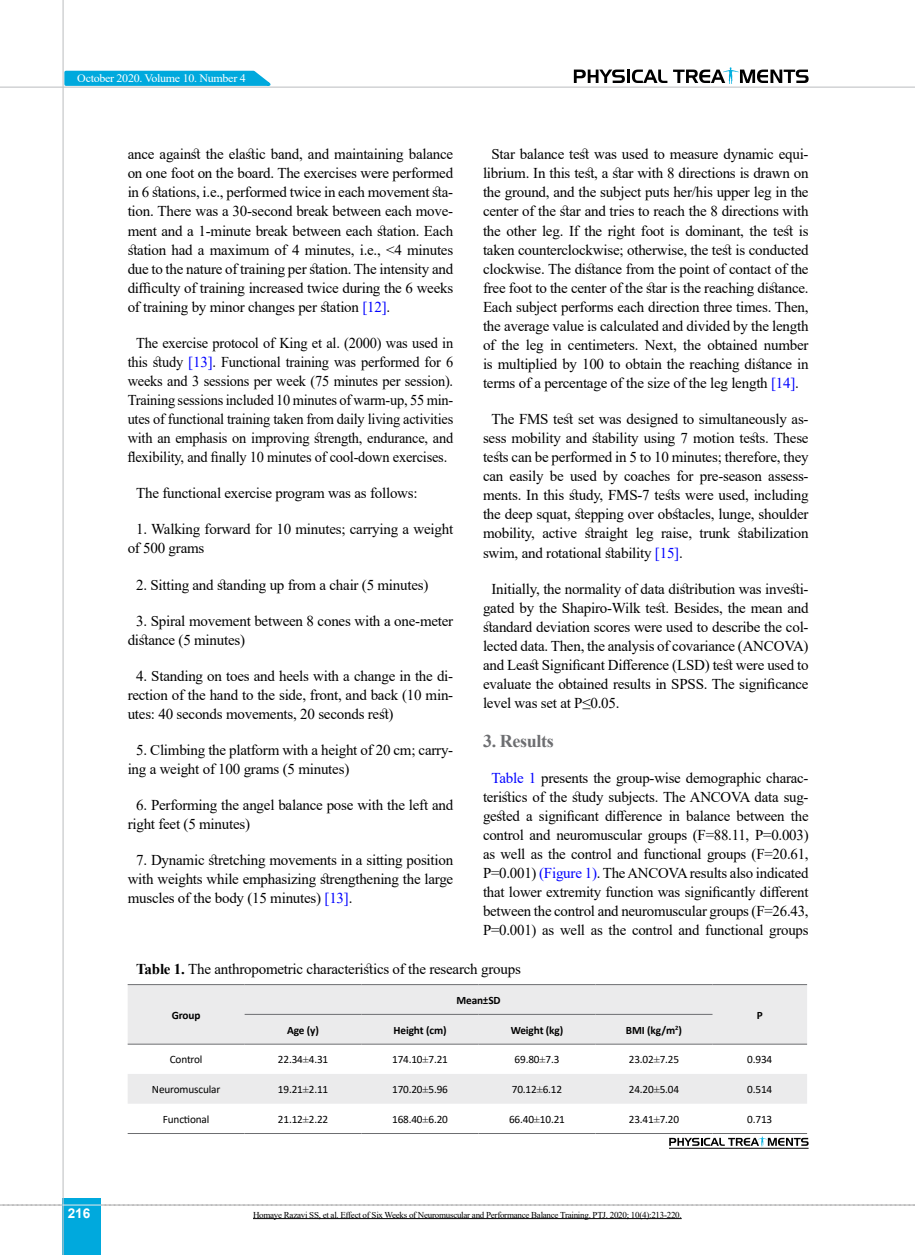
<style>
.page{position:relative;width:915px;height:1255px;background:#fff}
.page>*{position:absolute;margin:0;border:0;box-sizing:border-box;transform-origin:0 0}
.t1{font:700 18px "Times New Roman";letter-spacing:-.02em;color:#6d6e71}
.t2{font:15px/19px "Times New Roman";letter-spacing:-.015em;color:#000;text-align:justify}
.t3{font:15px/19px "Times New Roman";letter-spacing:-.015em;color:#000;text-align:center;scale:.96 1}
.t4{font:700 13.5px "Arial";color:#fff}
.t5{font:11.4px "Times New Roman";letter-spacing:-.025em;color:#fff;scale:1.05 1}
.t6{font:11.25px "Calibri";letter-spacing:-.015em;color:#000}
.t7{font:700 11.25px "Calibri";letter-spacing:-.01em;color:#000}
.t8{font:9px "Times New Roman";letter-spacing:-.03em;color:#000}
.s1{color:#00f}
.s2{font-weight:700}
.s3{font-family:"Times New Roman"}
</style>
<div class="page">
<svg style="left:0;top:1204px;width:915px;height:1px"></svg>
<div style="left:63px;top:1198px;width:38px;height:56px;background:#00a9dd"></div>
<hr style="left:62px;top:0;width:2px;height:1254px;background:#c2c4c6">
<hr style="left:0;top:87px;width:914px;height:1px;background:#c2c4c6">
<hr style="left:63px;top:1204px;width:38px;height:1px;background:#ebebec">
<svg style="left:63px;top:69px;width:215px;height:18px;background:#36bae2"></svg>
<svg style="left:573px;top:67px;width:235px;height:17px"></svg>
<svg style="left:128px;top:985px;width:678px;height:118px;fill:#ebebec"></svg>
<hr style="left:128px;top:984px;width:116px;height:1px;background:#6d6e71">
<hr style="left:244px;top:984px;width:117px;height:1px;background:#6d6e71">
<hr style="left:361px;top:984px;width:117px;height:1px;background:#6d6e71">
<hr style="left:478px;top:984px;width:117px;height:1px;background:#6d6e71">
<hr style="left:595px;top:984px;width:117px;height:1px;background:#6d6e71">
<hr style="left:712px;top:984px;width:94px;height:1px;background:#6d6e71">
<hr style="left:244px;top:1013px;width:117px;height:1px;background:#6d6e71">
<hr style="left:361px;top:1013px;width:117px;height:1px;background:#6d6e71">
<hr style="left:478px;top:1013px;width:117px;height:1px;background:#6d6e71">
<hr style="left:595px;top:1013px;width:117px;height:1px;background:#6d6e71">
<hr style="left:128px;top:1043px;width:116px;height:1px;background:#6d6e71">
<hr style="left:244px;top:1043px;width:117px;height:1px;background:#6d6e71">
<hr style="left:361px;top:1043px;width:117px;height:1px;background:#6d6e71">
<hr style="left:478px;top:1043px;width:117px;height:1px;background:#6d6e71">
<hr style="left:595px;top:1043px;width:117px;height:1px;background:#6d6e71">
<hr style="left:712px;top:1043px;width:94px;height:1px;background:#6d6e71">
<hr style="left:128px;top:1133px;width:116px;height:1px;background:#6d6e71">
<hr style="left:244px;top:1133px;width:117px;height:1px;background:#6d6e71">
<hr style="left:361px;top:1133px;width:117px;height:1px;background:#6d6e71">
<hr style="left:478px;top:1133px;width:117px;height:1px;background:#6d6e71">
<hr style="left:595px;top:1133px;width:117px;height:1px;background:#6d6e71">
<hr style="left:712px;top:1133px;width:94px;height:1px;background:#6d6e71">
<svg style="left:669px;top:1136px;width:139px;height:10px"></svg>
<hr style="left:668px;top:1147px;width:140px;height:1px;background:#000">
<hr style="left:253px;top:1218px;width:428px;height:1px;background:#000">
<p class="t5" style="left:77px;top:70px;width:162px">October 2020. Volume 10. Number 4</p>
<p class="t2" style="left:128px;top:144px;width:327px">ance against the elastic band, and maintaining balance on one foot on the board. The exercises were performed in 6 stations, i.e., performed twice in each movement sta&shy;tion. There was a 30-second break between each move&shy;ment and a 1-minute break between each station. Each station had a maximum of 4 minutes, i.e., &lt;4 minutes due to the nature of training per station. The intensity and difficulty of training increased twice during the 6 weeks of training by minor changes per station <span class="s1">[12]</span>.</p>
<p class="t3" style="left:128px;top:333px;width:340px">The exercise protocol of King et al. (2000) was used in this study <span class="s1">[13]</span>. Functional training was performed for 6 weeks and 3 sessions per week (75 minutes per session).<br>Training sessions included 10 minutes of warm-up, 55 min&shy;utes of functional training taken from daily living activities with an emphasis on improving strength, endurance, and flexibility, and finally 10 minutes of cool-down exercises.</p>
<p class="t2" style="left:136px;top:483px;width:283px">The functional exercise program was as follows:</p>
<p class="t2" style="left:128px;top:519px;width:327px;text-indent:9px">1. Walking forward for 10 minutes; carrying a weight of 500 grams</p>
<p class="t2" style="left:136px;top:574px;width:294px">2. Sitting and standing up from a chair (5 minutes)</p>
<p class="t2" style="left:128px;top:610px;width:327px;text-indent:9px">3. Spiral movement between 8 cones with a one-meter distance (5 minutes)</p>
<p class="t2" style="left:128px;top:665px;width:327px;text-indent:9px">4. Standing on toes and heels with a change in the di&shy;rection of the hand to the side, front, and back (10 min&shy;utes: 40 seconds movements, 20 seconds rest)</p>
<p class="t2" style="left:128px;top:740px;width:327px;text-indent:9px">5. Climbing the platform with a height of 20 cm; carry&shy;ing a weight of 100 grams (5 minutes)</p>
<p class="t2" style="left:128px;top:795px;width:327px;text-indent:9px">6. Performing the angel balance pose with the left and right feet (5 minutes)</p>
<p class="t2" style="left:128px;top:850px;width:327px;text-indent:9px">7. Dynamic stretching movements in a sitting position with weights while emphasizing strengthening the large muscles of the body (15 minutes) <span class="s1">[13]</span>.</p>
<p class="t2" style="left:483px;top:144px;width:327px;text-indent:9px">Star balance test was used to measure dynamic equi&shy;librium. In this test, a star with 8 directions is drawn on the ground, and the subject puts her/his upper leg in the center of the star and tries to reach the 8 directions with the other leg. If the right foot is dominant, the test is taken counterclockwise; otherwise, the test is conducted clockwise. The distance from the point of contact of the free foot to the center of the star is the reaching distance.<br>Each subject performs each direction three times. Then, the average value is calculated and divided by the length of the leg in centimeters. Next, the obtained number is multiplied by 100 to obtain the reaching distance in terms of a percentage of the size of the leg length <span class="s1">[14]</span>.</p>
<p class="t2" style="left:483px;top:409px;width:327px;text-indent:9px">The FMS test set was designed to simultaneously as&shy;sess mobility and stability using 7 motion tests. These tests can be performed in 5 to 10 minutes; therefore, they can easily be used by coaches for pre-season assess&shy;ments. In this study, FMS-7 tests were used, including the deep squat, stepping over obstacles, lunge, shoulder mobility, active straight leg raise, trunk stabilization swim, and rotational stability <span class="s1">[15]</span>.</p>
<p class="t2" style="left:483px;top:578px;width:327px;text-indent:9px">Initially, the normality of data distribution was investi&shy;gated by the Shapiro-Wilk test. Besides, the mean and standard deviation scores were used to describe the col&shy;lected data. Then, the analysis of covariance (ANCOVA) and Least Significant Difference (LSD) test were used to evaluate the obtained results in SPSS. The significance level was set at P≤0.05.</p>
<p class="t1" style="left:483px;top:727px;width:72px">3. Results</p>
<p class="t2" style="left:483px;top:767px;width:327px;text-align:center"><span class="s1">Table 1</span> presents the group-wise demographic charac&shy;teristics of the study subjects. The ANCOVA data sug&shy;gested a significant difference in balance between the control and neuromuscular groups (F=88.11, P=0.003) as well as the control and functional groups (F=20.61, P=0.001) <span class="s1">(Figure 1)</span>. The ANCOVA results also indicated that lower extremity function was significantly different between the control and neuromuscular groups (F=26.43, P=0.001) as well as the control and functional groups</p>
<p class="t2" style="left:136px;top:958px;width:386px"><span class="s2">Table 1.</span> The anthropometric characteristics of the research groups</p>
<p class="t7" style="left:172px;top:1006px;width:30px">Group</p>
<p class="t7" style="left:456px;top:991px;width:46px">Mean±SD</p>
<p class="t7" style="left:756px;top:1006px;width:7px">P</p>
<p class="t7" style="left:287px;top:1021px;width:33px">Age (y)</p>
<p class="t7" style="left:393px;top:1021px;width:54px">Height (cm)</p>
<p class="t7" style="left:510px;top:1021px;width:54px">Weight (kg)</p>
<p class="t7" style="left:625px;top:1021px;width:57px">BMI (kg/m<sup>2</sup>)</p>
<p class="t4" style="left:68px;top:1203px;width:24px">216</p>
<p class="t6" style="left:170px;top:1051px;width:34px">Control</p>
<p class="t6" style="left:278px;top:1051px;width:52px">22.34<span class="s3">±</span>4.31</p>
<p class="t6" style="left:392px;top:1051px;width:57px">174.10<span class="s3">±</span>7.21</p>
<p class="t6" style="left:514px;top:1051px;width:46px">69.80<span class="s3">±</span>7.3</p>
<p class="t6" style="left:628px;top:1051px;width:52px">23.02<span class="s3">±</span>7.25</p>
<p class="t6" style="left:747px;top:1051px;width:26px">0.934</p>
<p class="t6" style="left:152px;top:1081px;width:70px">Neuromuscular</p>
<p class="t6" style="left:278px;top:1081px;width:52px">19.21<span class="s3">±</span>2.11</p>
<p class="t6" style="left:392px;top:1081px;width:57px">170.20<span class="s3">±</span>5.96</p>
<p class="t6" style="left:511px;top:1081px;width:52px">70.12<span class="s3">±</span>6.12</p>
<p class="t6" style="left:628px;top:1081px;width:52px">24.20<span class="s3">±</span>5.04</p>
<p class="t6" style="left:747px;top:1081px;width:26px">0.514</p>
<p class="t6" style="left:163px;top:1111px;width:48px">Functional</p>
<p class="t6" style="left:278px;top:1111px;width:52px">21.12<span class="s3">±</span>2.22</p>
<p class="t6" style="left:392px;top:1111px;width:57px">168.40<span class="s3">±</span>6.20</p>
<p class="t6" style="left:509px;top:1111px;width:57px">66.40<span class="s3">±</span>10.21</p>
<p class="t6" style="left:628px;top:1111px;width:52px">23.41<span class="s3">±</span>7.20</p>
<p class="t6" style="left:747px;top:1111px;width:26px">0.713</p>
<p class="t8" style="left:253px;top:1208px;width:430px">Homaye Razavi SS, et al. Effect of Six Weeks of Neuromuscular and Performance Balance Training. PTJ. 2020; 10(4):213-220.</p>
</div>
